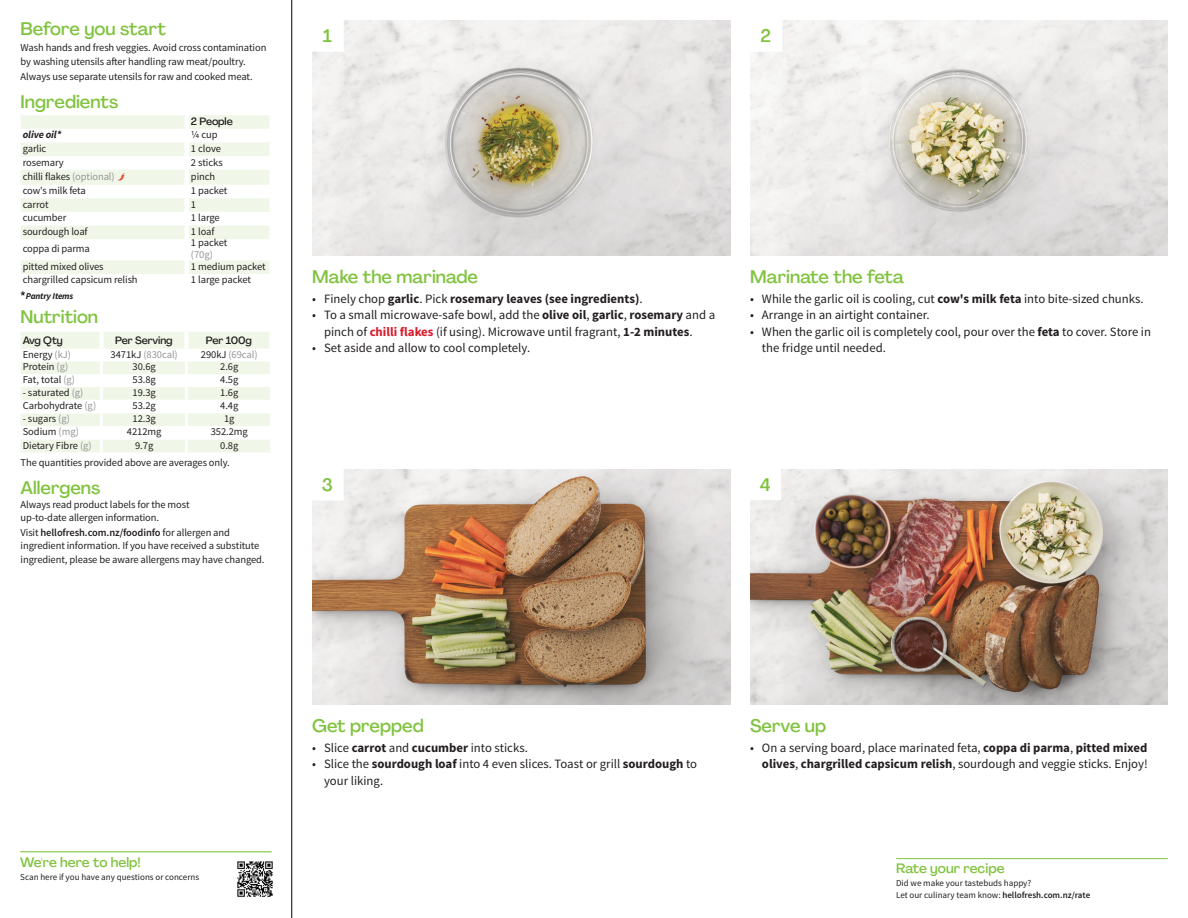
<style>
.page{position:relative;width:1188px;height:918px;background:#fff}
.page>*{position:absolute;margin:0;border:0;box-sizing:border-box;transform-origin:0 0}
._24_Before_Start_Titel{font:500 18px "Agrandir";color:#81c340}
._24_Before_start_Titel{font:500 18px "Agrandir";color:#81c340}
._15_Titel_Steps{font:500 18px "Agrandir";color:#81c340}
._24_Before_start_Titel-2{font:500 13.5px "Agrandir";color:#81c340}
.t1{font:12.75px/16.5px "Source Sans Pro";color:#231f20}
.t2{font:700 12.75px "Source Sans Pro";color:#231f20}
._06_Before_Start{font:10.5px/13.6px "Source Sans Pro";letter-spacing:-.01em;color:#231f20}
._10_Ingredients_UK{font:10.5px/12px "Source Sans Pro";letter-spacing:-.005em;color:#231f20}
._10_Ingredients_AU{font:10.5px "Source Sans Pro";letter-spacing:-.01em;color:#231f20}
._15_HeaderTable_Nutritions{font:500 10.5px "Agrandir";letter-spacing:-.01em;color:#231f20}
._10_Ingredients_UK-2{font:10.5px "Source Sans Pro";letter-spacing:-.005em;color:#939598}
._10_Ingredients_AU-2{font:italic 700 10.5px "Source Sans Pro";letter-spacing:-.01em;color:#231f20}
._23_Small_text_Social{font:9px/12px "Source Sans Pro";color:#231f20}
.t3{font:italic 700 9px "Source Sans Pro";letter-spacing:-.02em;color:#231f20}
.s1{color:#939598}
.s2{color:#e53525}
.s3{color:#231f20}
.s4{font-weight:600}
.s5{font-weight:400}
.s6{font-weight:700}
.s7{font-weight:700;color:#da1b2b}
</style>
<div class="page">
<hr style="left:291px;top:0;width:1px;height:918px;background:#000">
<hr style="left:20px;top:851px;width:252px;height:1px;background:#81c340">
<img style="left:237px;top:861px;width:36px;height:36px">
<svg style="left:21px;top:115px;width:248px;height:159px"></svg>
<div style="left:184px;top:115px;width:5px;height:14px;background:#fff"></div>
<div style="left:184px;top:129px;width:5px;height:14px;background:#fff"></div>
<div style="left:184px;top:143px;width:5px;height:13px;background:#fff"></div>
<div style="left:184px;top:156px;width:5px;height:14px;background:#fff"></div>
<div style="left:184px;top:170px;width:5px;height:15px;background:#fff"></div>
<div style="left:184px;top:185px;width:5px;height:13px;background:#fff"></div>
<div style="left:184px;top:198px;width:5px;height:14px;background:#fff"></div>
<div style="left:184px;top:212px;width:5px;height:14px;background:#fff"></div>
<div style="left:184px;top:226px;width:5px;height:13px;background:#fff"></div>
<div style="left:184px;top:239px;width:5px;height:21px;background:#fff"></div>
<div style="left:184px;top:260px;width:5px;height:14px;background:#fff"></div>
<svg style="left:21px;top:291px;width:4px;height:5px"></svg>
<svg style="left:21px;top:332px;width:249px;height:120px"></svg>
<img style="left:312px;top:469px;width:418px;height:236px">
<img style="left:751px;top:469px;width:417px;height:236px">
<img style="left:312px;top:21px;width:418px;height:235px">
<img style="left:751px;top:20px;width:417px;height:236px">
<div style="left:750px;top:19px;width:32px;height:32px;background:#fff"></div>
<div style="left:311px;top:19px;width:32px;height:32px;background:#fff"></div>
<div style="left:311px;top:468px;width:32px;height:32px;background:#fff"></div>
<div style="left:749px;top:468px;width:32px;height:32px;background:#fff"></div>
<hr style="left:896px;top:858px;width:272px;height:1px;background:#81c340">
<p class="_24_Before_start_Titel" style="left:21px;top:18px;width:147px">Before you start</p>
<p class="_06_Before_Start" style="left:21px;top:41px;width:247px">Wash hands and fresh veggies. Avoid cross contamination by washing utensils after handling raw meat/poultry.</p>
<p class="_06_Before_Start" style="left:21px;top:70px;width:234px">Always use separate utensils for raw and cooked meat.</p>
<p class="_24_Before_start_Titel" style="left:21px;top:91px;width:99px">Ingredients</p>
<p class="_15_HeaderTable_Nutritions" style="left:191px;top:115px;width:43px">2 People</p>
<p class="_10_Ingredients_AU-2" style="left:23px;top:128px;width:40px">olive oil*</p>
<p class="_10_Ingredients_UK" style="left:191px;top:129px;width:28px">1/4 cup</p>
<p class="_10_Ingredients_AU" style="left:23px;top:142px;width:25px">garlic</p>
<p class="_10_Ingredients_UK" style="left:191px;top:143px;width:32px">1 clove</p>
<p class="_10_Ingredients_AU" style="left:23px;top:156px;width:42px">rosemary</p>
<p class="_10_Ingredients_UK" style="left:191px;top:156px;width:33px">2 sticks</p>
<p class="_10_Ingredients_AU" style="left:23px;top:170px;width:106px">chilli flakes <span class="s1">(optional)</span> <span class="s2">▲</span></p>
<p class="_10_Ingredients_UK" style="left:191px;top:170px;width:26px">pinch</p>
<p class="_10_Ingredients_AU" style="left:23px;top:184px;width:65px">cow's milk feta</p>
<p class="_10_Ingredients_UK" style="left:191px;top:185px;width:38px">1 packet</p>
<p class="_10_Ingredients_AU" style="left:23px;top:198px;width:27px">carrot</p>
<p class="_10_Ingredients_UK" style="left:191px;top:198px;width:7px">1</p>
<p class="_10_Ingredients_AU" style="left:23px;top:211px;width:45px">cucumber</p>
<p class="_10_Ingredients_UK" style="left:191px;top:212px;width:30px">1 large</p>
<p class="_10_Ingredients_AU" style="left:23px;top:225px;width:66px">sourdough loaf</p>
<p class="_10_Ingredients_UK" style="left:191px;top:226px;width:25px">1 loaf</p>
<p class="_10_Ingredients_AU" style="left:23px;top:242px;width:69px">coppa di parma</p>
<p class="_10_Ingredients_UK" style="left:191px;top:237px;width:38px">1 packet <span class="s1">(70g)</span></p>
<p class="_10_Ingredients_AU" style="left:23px;top:260px;width:82px">pitted mixed olives</p>
<p class="_10_Ingredients_UK" style="left:191px;top:261px;width:76px">1 medium packet</p>
<p class="_10_Ingredients_AU" style="left:23px;top:273px;width:116px">chargrilled capsicum relish</p>
<p class="_10_Ingredients_UK" style="left:191px;top:274px;width:62px">1 large packet</p>
<p class="t3" style="left:26px;top:290px;width:49px">Pantry Items</p>
<p class="_24_Before_Start_Titel" style="left:21px;top:305px;width:79px">Nutrition</p>
<p class="_15_HeaderTable_Nutritions" style="left:23px;top:333px;width:42px">Avg Qty</p>
<p class="_15_HeaderTable_Nutritions" style="left:115px;top:333px;width:59px">Per Serving</p>
<p class="_15_HeaderTable_Nutritions" style="left:206px;top:333px;width:48px">Per 100g</p>
<p class="_10_Ingredients_UK" style="left:23px;top:348px;width:50px">Energy <span class="s1">(kJ)</span></p>
<p class="_10_Ingredients_UK-2" style="left:111px;top:348px;width:69px"><span class="s3">3471kJ</span> (830cal)</p>
<p class="_10_Ingredients_UK-2" style="left:201px;top:348px;width:58px"><span class="s3">290kJ</span> (69cal)</p>
<p class="_10_Ingredients_UK" style="left:23px;top:361px;width:47px">Protein <span class="s1">(g)</span></p>
<p class="_10_Ingredients_UK" style="left:133px;top:361px;width:25px">30.6g</p>
<p class="_10_Ingredients_UK" style="left:220px;top:361px;width:20px">2.6g</p>
<p class="_10_Ingredients_UK" style="left:23px;top:374px;width:54px">Fat, total <span class="s1">(g)</span></p>
<p class="_10_Ingredients_UK" style="left:133px;top:374px;width:25px">53.8g</p>
<p class="_10_Ingredients_UK" style="left:220px;top:374px;width:20px">4.5g</p>
<p class="_10_Ingredients_UK" style="left:23px;top:387px;width:62px">- saturated <span class="s1">(g)</span></p>
<p class="_10_Ingredients_UK" style="left:133px;top:387px;width:25px">19.3g</p>
<p class="_10_Ingredients_UK" style="left:220px;top:387px;width:20px">1.6g</p>
<p class="_10_Ingredients_UK" style="left:23px;top:400px;width:75px">Carbohydrate <span class="s1">(g)</span></p>
<p class="_10_Ingredients_UK" style="left:133px;top:400px;width:25px">53.2g</p>
<p class="_10_Ingredients_UK" style="left:220px;top:400px;width:20px">4.4g</p>
<p class="_10_Ingredients_UK" style="left:23px;top:413px;width:49px">- sugars <span class="s1">(g)</span></p>
<p class="_10_Ingredients_UK" style="left:133px;top:413px;width:25px">12.3g</p>
<p class="_10_Ingredients_UK" style="left:224px;top:413px;width:12px">1g</p>
<p class="_10_Ingredients_UK" style="left:23px;top:426px;width:58px">Sodium <span class="s1">(mg)</span></p>
<p class="_10_Ingredients_UK" style="left:127px;top:426px;width:36px">4212mg</p>
<p class="_10_Ingredients_UK" style="left:211px;top:426px;width:39px">352.2mg</p>
<p class="_10_Ingredients_UK" style="left:23px;top:439px;width:71px">Dietary Fibre <span class="s1">(g)</span></p>
<p class="_10_Ingredients_UK" style="left:135px;top:439px;width:20px">9.7g</p>
<p class="_10_Ingredients_UK" style="left:220px;top:439px;width:20px">0.8g</p>
<p class="_06_Before_Start" style="left:21px;top:456px;width:211px">The quantities provided above are averages only.</p>
<p class="_24_Before_start_Titel" style="left:21px;top:476px;width:81px">Allergens</p>
<p class="_06_Before_Start" style="left:21px;top:498px;width:245px">Always read product labels for the most<br>up-to-date allergen information.<br>Visit <span class="s4">hellofresh.com.nz/foodinfo</span> for allergen and ingredient information. If you have received a substitute ingredient, please be aware allergens may have changed.</p>
<p class="_15_Titel_Steps" style="left:323px;top:25px;width:11px">1</p>
<p class="_15_Titel_Steps" style="left:760px;top:25px;width:12px">2</p>
<p class="_24_Before_Start_Titel" style="left:312px;top:266px;width:167px">Make the marinade</p>
<p class="t2" style="left:312px;top:290px;width:332px"><span class="s5">• Finely chop</span> garlic<span class="s5">. Pick</span> rosemary leaves (see ingredients)<span class="s5">.</span></p>
<p class="t1" style="left:324px;top:307px;width:393px;text-indent:-12px">• To a small microwave-safe bowl, add the <span class="s6">olive oil</span>, <span class="s6">garlic</span>, <span class="s6">rosemary</span> and a pinch of <span class="s7">chilli flakes</span> (if using). Microwave until fragrant, <span class="s6">1-2 minutes</span>.</p>
<p class="t1" style="left:312px;top:340px;width:219px">• Set aside and allow to cool completely.</p>
<p class="_24_Before_Start_Titel" style="left:750px;top:266px;width:156px">Marinate the feta</p>
<p class="t1" style="left:750px;top:290px;width:395px">• While the garlic oil is cooling, cut <span class="s6">cow's milk feta</span> into bite-sized chunks.</p>
<p class="t1" style="left:750px;top:307px;width:181px">• Arrange in an airtight container.</p>
<p class="t1" style="left:762px;top:323px;width:391px;text-indent:-12px">• When the garlic oil is completely cool, pour over the <span class="s6">feta</span> to cover. Store in the fridge until needed.</p>
<p class="_15_Titel_Steps" style="left:322px;top:474px;width:13px">3</p>
<p class="_15_Titel_Steps" style="left:760px;top:473px;width:12px">4</p>
<p class="_24_Before_start_Titel-2" style="left:20px;top:854px;width:122px">We're here to help!</p>
<p class="_23_Small_text_Social" style="left:20px;top:871px;width:180px">Scan here if you have any questions or concerns</p>
<p class="_24_Before_Start_Titel" style="left:312px;top:715px;width:113px">Get prepped</p>
<p class="t1" style="left:312px;top:739px;width:217px">• Slice <span class="s6">carrot</span> and <span class="s6">cucumber</span> into sticks.</p>
<p class="t1" style="left:324px;top:756px;width:375px;text-indent:-12px">• Slice the <span class="s6">sourdough loaf</span> into 4 even slices. Toast or grill <span class="s6">sourdough</span> to your liking.</p>
<p class="_24_Before_Start_Titel" style="left:750px;top:715px;width:78px">Serve up</p>
<p class="t1" style="left:750px;top:739px;width:399px;text-align:right">• On a serving board, place marinated feta, <span class="s6">coppa di parma</span>, <span class="s6">pitted mixed olives</span>, <span class="s6">chargrilled capsicum relish</span>, sourdough and veggie sticks. Enjoy!</p>
<p class="_24_Before_start_Titel-2" style="left:896px;top:860px;width:110px">Rate your recipe</p>
<p class="_23_Small_text_Social" style="left:896px;top:877px;width:196px">Did we make your tastebuds happy?<br>Let our culinary team know: <span class="s4">hellofresh.com.nz/rate</span></p>
</div>
